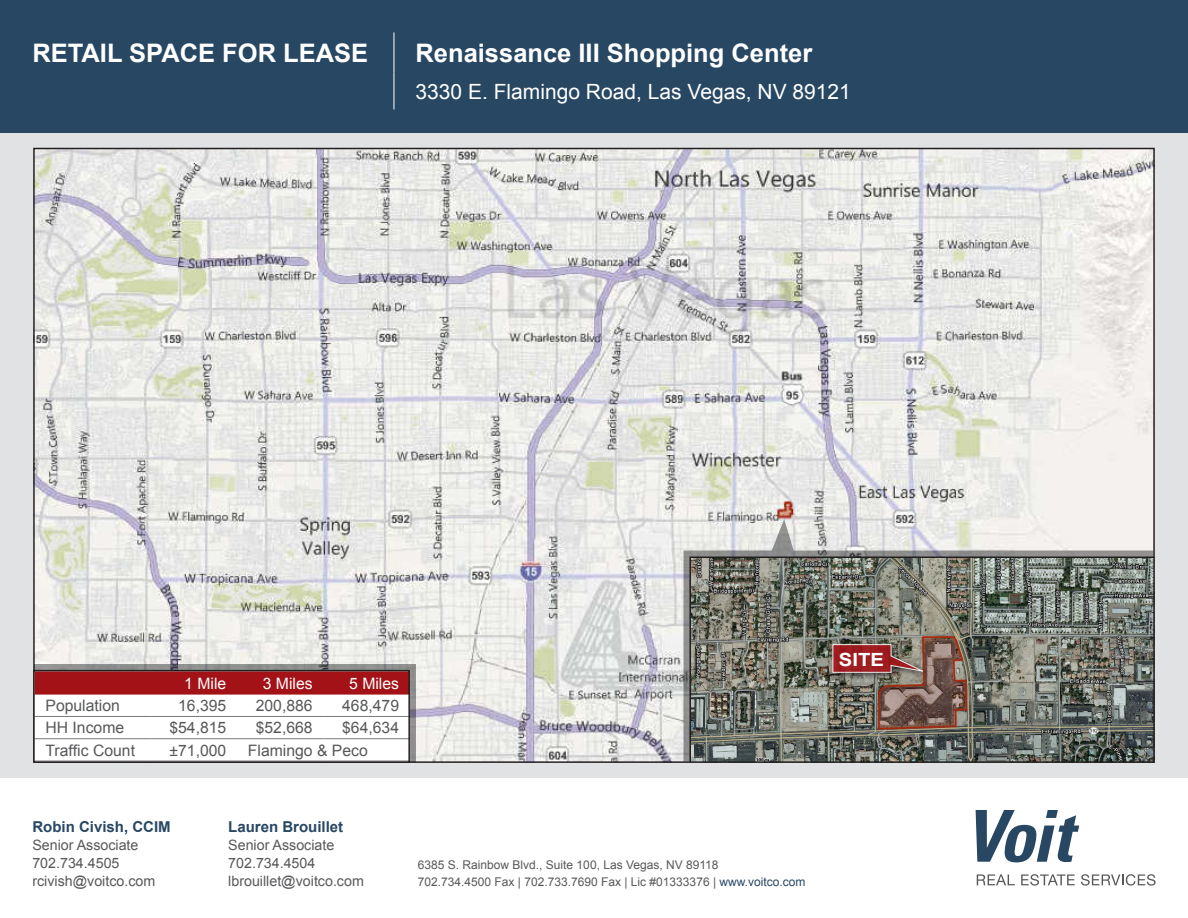
<style>
.page{position:relative;width:1188px;height:918px;background:#fff}
.page>*{position:absolute;margin:0;border:0;box-sizing:border-box;transform-origin:0 0}
.t1{font:700 25.5px "Arial";color:#fff}
.t2{font:21px "Arial";color:#fff}
.amenity{font:700 18.15px "Arial";color:#fff;scale:1.11 1}
.copy{font:15.75px "Arial";color:#57585a}
.table_header_white{font:15.75px "Arial";color:#fff}
.t3{font:700 15px "Arial";color:#274763}
.t4{font:14.25px/18px "Arial";color:#57585a}
.t5{font:12px/16.5px "Arial";color:#57585a}
.s1{color:#274763}
</style>
<div class="page">
<svg style="left:977px;top:874px;width:38px;height:11px"></svg>
<svg style="left:1021px;top:874px;width:54px;height:12px"></svg>
<svg style="left:1081px;top:874px;width:75px;height:12px"></svg>
<svg style="left:976px;top:810px;width:103px;height:52px"></svg>
<div style="left:0;top:132px;width:1188px;height:646px;background:#e1e2e4"></div>
<div style="left:0;top:0;width:1188px;height:132px;background:#274763"></div>
<img style="left:36px;top:151px;width:1116px;height:609px">
<hr style="left:394px;top:32px;width:1px;height:41px;background:#fff">
<hr style="left:394px;top:73px;width:1px;height:36px;background:#fff">
<svg style="left:683px;top:519px;width:470px;height:242px"></svg>
<img style="left:692px;top:559px;width:460px;height:201px">
<div style="left:689px;top:556px;width:466px;height:207px;border:2px solid #231f20"></div>
<div style="left:829px;top:640px;width:101px;height:41px;background:#231f20;opacity:.85"></div>
<svg style="left:832px;top:644px;width:96px;height:29px;background:#984845"></svg>
<svg style="left:35px;top:664px;width:381px;height:97px;background:#8a8b8a"></svg>
<div style="left:34px;top:671px;width:375px;height:91px;background:#fff"></div>
<div style="left:36px;top:673px;width:371px;height:22px;background:#a21217"></div>
<hr style="left:35px;top:716px;width:116px;height:1px;background:#787a7d">
<hr style="left:151px;top:716px;width:86px;height:1px;background:#787a7d">
<hr style="left:237px;top:716px;width:87px;height:1px;background:#787a7d">
<hr style="left:324px;top:716px;width:86px;height:1px;background:#787a7d">
<hr style="left:35px;top:738px;width:116px;height:1px;background:#787a7d">
<hr style="left:151px;top:738px;width:86px;height:1px;background:#787a7d">
<hr style="left:237px;top:738px;width:87px;height:1px;background:#787a7d">
<hr style="left:324px;top:738px;width:86px;height:1px;background:#787a7d">
<div style="left:33px;top:670px;width:377px;height:93px;border:2px solid #231f20"></div>
<h1 class="t1" style="left:32px;top:36px;width:337px">RETAIL SPACE FOR LEASE</h1>
<h1 class="t1" style="left:416px;top:36px;width:398px">Renaissance III Shopping Center</h1>
<h2 class="t2" style="left:416px;top:78px;width:437px">3330 E. Flamingo Road, Las Vegas, NV 89121</h2>
<p class="table_header_white" style="left:184px;top:673px;width:44px">1 Mile</p>
<p class="table_header_white" style="left:263px;top:673px;width:51px">3 Miles</p>
<p class="table_header_white" style="left:349px;top:673px;width:51px">5 Miles</p>
<p class="copy" style="left:45px;top:695px;width:76px">Population</p>
<p class="copy" style="left:178px;top:695px;width:50px">16,395</p>
<p class="copy" style="left:256px;top:695px;width:58px">200,886</p>
<p class="copy" style="left:342px;top:695px;width:58px">468,479</p>
<p class="copy" style="left:45px;top:717px;width:80px">HH Income</p>
<p class="copy" style="left:169px;top:717px;width:58px">$54,815</p>
<p class="copy" style="left:256px;top:717px;width:58px">$52,668</p>
<p class="copy" style="left:342px;top:717px;width:58px">$64,634</p>
<p class="copy" style="left:45px;top:740px;width:91px">Traffic Count</p>
<p class="copy" style="left:170px;top:740px;width:58px">±71,000</p>
<p class="copy" style="left:248px;top:740px;width:121px">Flamingo &amp; Peco</p>
<p class="t3" style="left:32px;top:816px;width:140px">Robin Civish, CCIM</p>
<p class="t4" style="left:32px;top:836px;width:124px">Senior Associate<br>702.734.4505 rcivish@voitco.com</p>
<p class="t3" style="left:228px;top:816px;width:117px">Lauren Brouillet</p>
<p class="t4" style="left:228px;top:836px;width:137px">Senior Associate<br>702.734.4504 lbrouillet@voitco.com</p>
<p class="t5" style="left:418px;top:857px;width:389px">6385 S. Rainbow Blvd., Suite 100, Las Vegas, NV 89118<br>702.734.4500 Fax | 702.733.7690 Fax | Lic #01333376 | <span class="s1">www.voitco.com</span></p>
<p class="amenity" style="left:839px;top:647px;width:42px">SITE</p>
</div>
